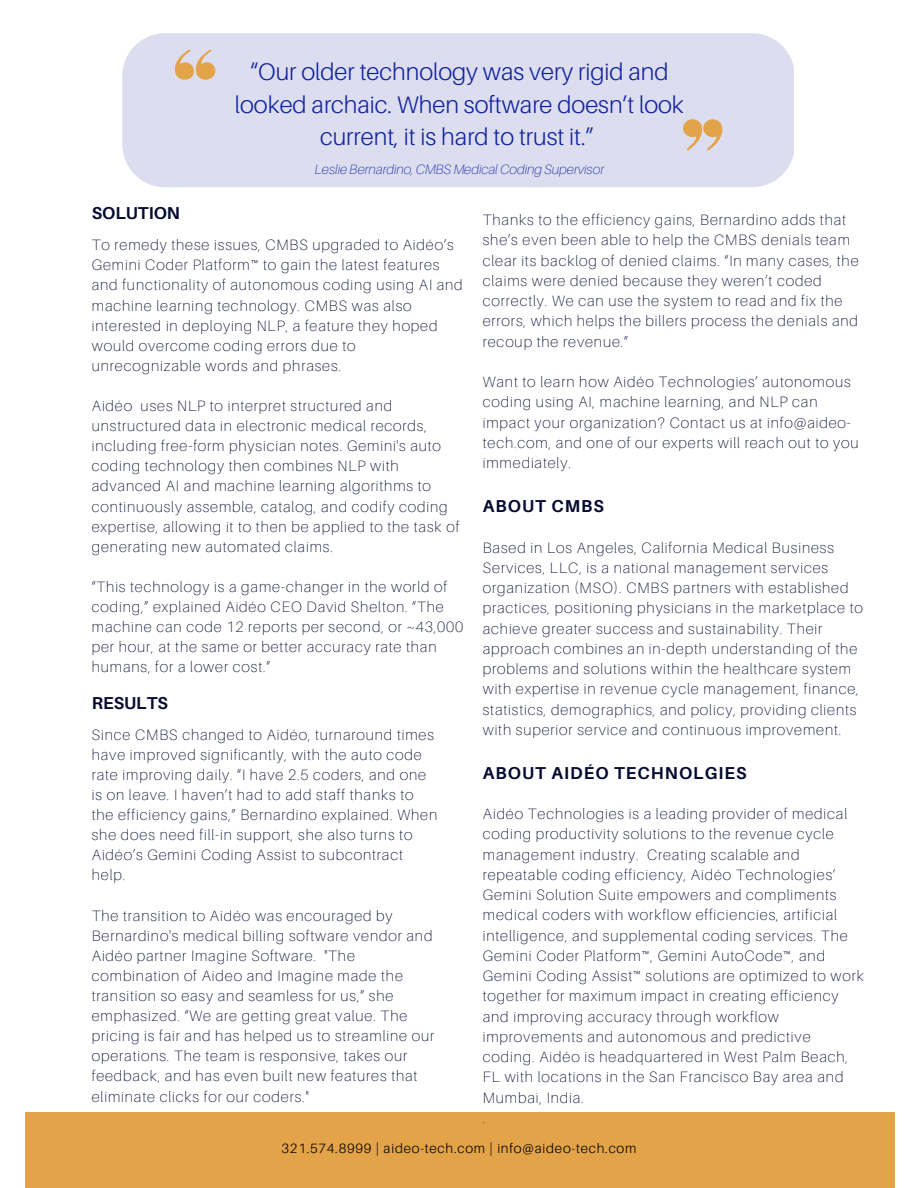
<style>
.page{position:relative;width:918px;height:1188px;background:#fff}
.page>*{position:absolute;margin:0;border:0;box-sizing:border-box;transform-origin:0 0}
.t1{font:300 24px/32.7px "Aileron";color:#12229d;text-align:center}
.t2{font:700 17.25px "Aileron";letter-spacing:.06em;color:#050a30}
.t3{font:700 17.25px "Aileron";color:#050a30}
.t4{font:100 15px/20.2px "Aileron";letter-spacing:.06em;color:#050a30}
.t5{font:300 13.5px "Aileron";letter-spacing:.06em;color:#000}
.t6{font:italic 100 13.5px "Aileron";color:#12229d}
</style>
<div class="page">
<div style="left:25px;top:1112px;width:870px;height:76px;background:#e2a349"></div>
<div style="left:122px;top:33px;width:672px;height:154px;background:#dcdef0"></div>
<svg style="left:175px;top:49px;width:40px;height:31px"></svg>
<svg style="left:683px;top:119px;width:41px;height:32px"></svg>
<h1 class="t1" style="left:235px;top:55px;width:451px">“Our older technology was very rigid and looked archaic. When software doesn’t look current, it is hard to trust it.”</h1>
<p class="t6" style="left:315px;top:161px;width:291px">Leslie Bernardino, CMBS Medical Coding Supervisor</p>
<p class="t3" style="left:92px;top:203px;width:90px">SOLUTION</p>
<p class="t4" style="left:92px;top:235px;width:372px">To remedy these issues, CMBS upgraded to Aidéo’s Gemini Coder Platform™ to gain the latest features and functionality of autonomous coding using AI and machine learning technology. CMBS was also interested in deploying NLP, a feature they hoped would overcome coding errors due to unrecognizable words and phrases.</p>
<p class="t4" style="left:92px;top:395px;width:369px">Aidéo uses NLP to interpret structured and unstructured data in electronic medical records, including free-form physician notes. Gemini's auto coding technology then combines NLP with advanced AI and machine learning algorithms to continuously assemble, catalog, and codify coding expertise, allowing it to then be applied to the task of generating new automated claims.</p>
<p class="t4" style="left:92px;top:576px;width:373px">“This technology is a game-changer in the world of coding,” explained Aidéo CEO David Shelton. “The machine can code 12 reports per second, or ~43,000 per hour, at the same or better accuracy rate than humans, for a lower cost.”</p>
<p class="t3" style="left:92px;top:692px;width:78px">RESULTS</p>
<p class="t4" style="left:92px;top:724px;width:347px">Since CMBS changed to Aidéo, turnaround times have improved significantly, with the auto code rate improving daily. “I have 2.5 coders, and one is on leave. I haven’t had to add staff thanks to the efficiency gains,” Bernardino explained. When she does need fill-in support, she also turns to Aidéo’s Gemini Coding Assist to subcontract help.</p>
<p class="t4" style="left:92px;top:905px;width:344px">The transition to Aidéo was encouraged by Bernardino's medical billing software vendor and Aidéo partner Imagine Software. "The combination of Aideo and Imagine made the transition so easy and seamless for us,” she emphasized. “We are getting great value. The pricing is fair and has helped us to streamline our operations. The team is responsive, takes our feedback, and has even built new features that eliminate clicks for our coders."</p>
<p class="t4" style="left:483px;top:209px;width:377px">Thanks to the efficiency gains, Bernardino adds that she’s even been able to help the CMBS denials team clear its backlog of denied claims. “In many cases, the claims were denied because they weren’t coded correctly. We can use the system to read and fix the errors, which helps the billers process the denials and recoup the revenue.”</p>
<p class="t4" style="left:483px;top:371px;width:377px">Want to learn how Aidéo Technologies’ autonomous coding using AI, machine learning, and NLP can impact your organization? Contact us at info@aideo&shy;tech.com, and one of our experts will reach out to you immediately.</p>
<p class="t2" style="left:483px;top:495px;width:123px">ABOUT CMBS</p>
<p class="t4" style="left:483px;top:537px;width:382px">Based in Los Angeles, California Medical Business Services, LLC, is a national management services organization (MSO). CMBS partners with established practices, positioning physicians in the marketplace to achieve greater success and sustainability. Their approach combines an in-depth understanding of the problems and solutions within the healthcare system with expertise in revenue cycle management, finance, statistics, demographics, and policy, providing clients with superior service and continuous improvement.</p>
<p class="t2" style="left:483px;top:762px;width:265px">ABOUT AIDÉO TECHNOLGIES</p>
<p class="t4" style="left:483px;top:803px;width:383px">Aidéo Technologies is a leading provider of medical coding productivity solutions to the revenue cycle management industry. Creating scalable and repeatable coding efficiency, Aidéo Technologies’ Gemini Solution Suite empowers and compliments medical coders with workflow efficiencies, artificial intelligence, and supplemental coding services. The Gemini Coder Platform™, Gemini AutoCode™, and Gemini Coding Assist™ solutions are optimized to work together for maximum impact in creating efficiency and improving accuracy through workflow improvements and autonomous and predictive coding. Aidéo is headquartered in West Palm Beach, FL with locations in the San Francisco Bay area and Mumbai, India.<br>.</p>
<p class="t5" style="left:282px;top:1140px;width:356px">321.574.8999 | aideo-tech.com | info@aideo-tech.com</p>
</div>
